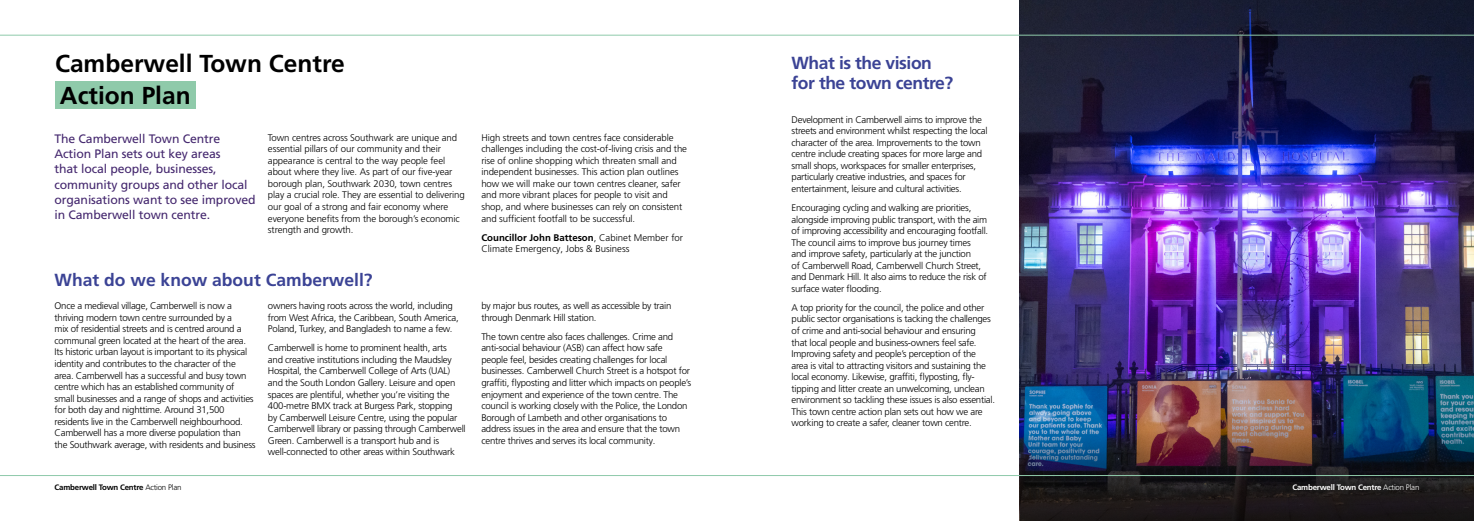
<style>
.page{position:relative;width:1474px;height:521px;background:#fff}
.page>*{position:absolute;margin:0;border:0;box-sizing:border-box;transform-origin:0 0}
.t1{font:700 24.5px "Frutiger LT Pro";color:#000}
.H2{font:700 17.5px/20.1px "Frutiger LT Pro";letter-spacing:-.025em;color:#3b4395}
.H2-2{font:700 17.5px "Frutiger LT Pro";color:#3b4395}
.Intro_Text{font:12.25px/15.3px "Frutiger LT Pro";letter-spacing:-.01em;color:#44276e}
.Body_Text{font:300 9.62px/11.5px "Frutiger LT Pro";letter-spacing:-.025em;color:#000}
.Body_Text-2{font:300 9.62px/11.5px "Frutiger LT Pro";color:#000}
.t2{font:700 7.88px "Frutiger LT Pro";letter-spacing:-.025em;color:#000}
.t3{font:700 7.88px "Frutiger LT Pro";letter-spacing:-.025em;color:#fff}
.s1{font-weight:700}
.s2{font-weight:300}
</style>
<div class="page">
<div style="left:55px;top:82px;width:140px;height:27px;background:#8fcaaa"></div>
<img style="left:1019px;top:0;width:454px;height:415px">
<img style="left:1019px;top:415px;width:454px;height:106px">
<hr style="left:737px;top:475px;width:736px;height:1px;background:#8fcaaa">
<hr style="left:737px;top:35px;width:736px;height:1px;background:#8fcaaa">
<hr style="left:0;top:475px;width:737px;height:1px;background:#8fcaaa">
<hr style="left:0;top:35px;width:737px;height:1px;background:#8fcaaa">
<h1 class="t1" style="left:55px;top:49px;width:291px">Camberwell Town Centre</h1>
<h1 class="t1" style="left:60px;top:81px;width:132px">Action Plan</h1>
<p class="Intro_Text" style="left:55px;top:131px;width:202px">The Camberwell Town Centre<br>Action Plan sets out key areas<br>that local people, businesses, community groups and other local organisations want to see improved in Camberwell town centre.</p>
<p class="Body_Text" style="left:268px;top:132px;width:198px">Town centres across Southwark are unique and essential pillars of our community and their appearance is central to the way people feel about where they live. As part of our five-year borough plan, Southwark 2030, town centres play a crucial role. They are essential to delivering our goal of a strong and fair economy where everyone benefits from the borough’s economic strength and growth.</p>
<h2 class="H2-2" style="left:55px;top:269px;width:319px">What do we know about Camberwell?</h2>
<p class="Body_Text" style="left:55px;top:300px;width:202px">Once a medieval village, Camberwell is now a thriving modern town centre surrounded by a<br>mix of residential streets and is centred around a communal green located at the heart of the area.<br>Its historic urban layout is important to its physical identity and contributes to the character of the area. Camberwell has a successful and busy town centre which has an established community of small businesses and a range of shops and activities for both day and nighttime. Around 31,500 residents live in the Camberwell neighbourhood.<br>Camberwell has a more diverse population than the Southwark average, with residents and business</p>
<p class="Body_Text" style="left:268px;top:300px;width:192px">owners having roots across the world, including from West Africa, the Caribbean, South America,<br>Poland, Turkey, and Bangladesh to name a few.</p>
<p class="Body_Text" style="left:268px;top:342px;width:199px">Camberwell is home to prominent health, arts<br>and creative institutions including the Maudsley Hospital, the Camberwell College of Arts (UAL) and the South London Gallery. Leisure and open spaces are plentiful, whether you’re visiting the 400-metre BMX track at Burgess Park, stopping<br>by Camberwell Leisure Centre, using the popular Camberwell library or passing through Camberwell Green. Camberwell is a transport hub and is well-connected to other areas within Southwark</p>
<p class="Body_Text" style="left:481px;top:132px;width:207px">High streets and town centres face considerable challenges including the cost-of-living crisis and the rise of online shopping which threaten small and independent businesses. This action plan outlines how we will make our town centres cleaner, safer and more vibrant places for people to visit and shop, and where businesses can rely on consistent and sufficient footfall to be successful.</p>
<p class="Body_Text-2" style="left:481px;top:231px;width:203px"><span class="s1">Councillor John Batteson</span>, Cabinet Member for<br>Climate Emergency, Jobs &amp; Business</p>
<p class="Body_Text" style="left:481px;top:300px;width:191px">by major bus routes, as well as accessible by train through Denmark Hill station.</p>
<p class="Body_Text" style="left:481px;top:331px;width:211px">The town centre also faces challenges. Crime and anti-social behaviour (ASB) can affect how safe people feel, besides creating challenges for local businesses. Camberwell Church Street is a hotspot for graffiti, flyposting and litter which impacts on people’s enjoyment and experience of the town centre. The council is working closely with the Police, the London Borough of Lambeth and other organisations to address issues in the area and ensure that the town centre thrives and serves its local community.</p>
<h2 class="H2" style="left:791px;top:53px;width:163px">What is the vision for the town centre?</h2>
<p class="Body_Text" style="left:791px;top:114px;width:198px">Development in Camberwell aims to improve the streets and environment whilst respecting the local character of the area. Improvements to the town centre include creating spaces for more large and small shops, workspaces for smaller enterprises, particularly creative industries, and spaces for entertainment, leisure and cultural activities.</p>
<p class="Body_Text" style="left:791px;top:202px;width:198px">Encouraging cycling and walking are priorities, alongside improving public transport, with the aim of improving accessibility and encouraging footfall.<br>The council aims to improve bus journey times and improve safety, particularly at the junction<br>of Camberwell Road, Camberwell Church Street, and Denmark Hill. It also aims to reduce the risk of surface water flooding.</p>
<p class="Body_Text" style="left:791px;top:302px;width:205px">A top priority for the council, the police and other public sector organisations is tacking the challenges of crime and anti-social behaviour and ensuring<br>that local people and business-owners feel safe.<br>Improving safety and people’s perception of the area is vital to attracting visitors and sustaining the local economy. Likewise, graffiti, flyposting, fly&shy;tipping and litter create an unwelcoming, unclean environment so tackling these issues is also essential.<br>This town centre action plan sets out how we are working to create a safer, cleaner town centre.</p>
<p class="t2" style="left:55px;top:482px;width:128px">Camberwell Town Centre <span class="s2">Action Plan</span></p>
<p class="t3" style="left:1292px;top:482px;width:128px">Camberwell Town Centre <span class="s2">Action Plan</span></p>
</div>
